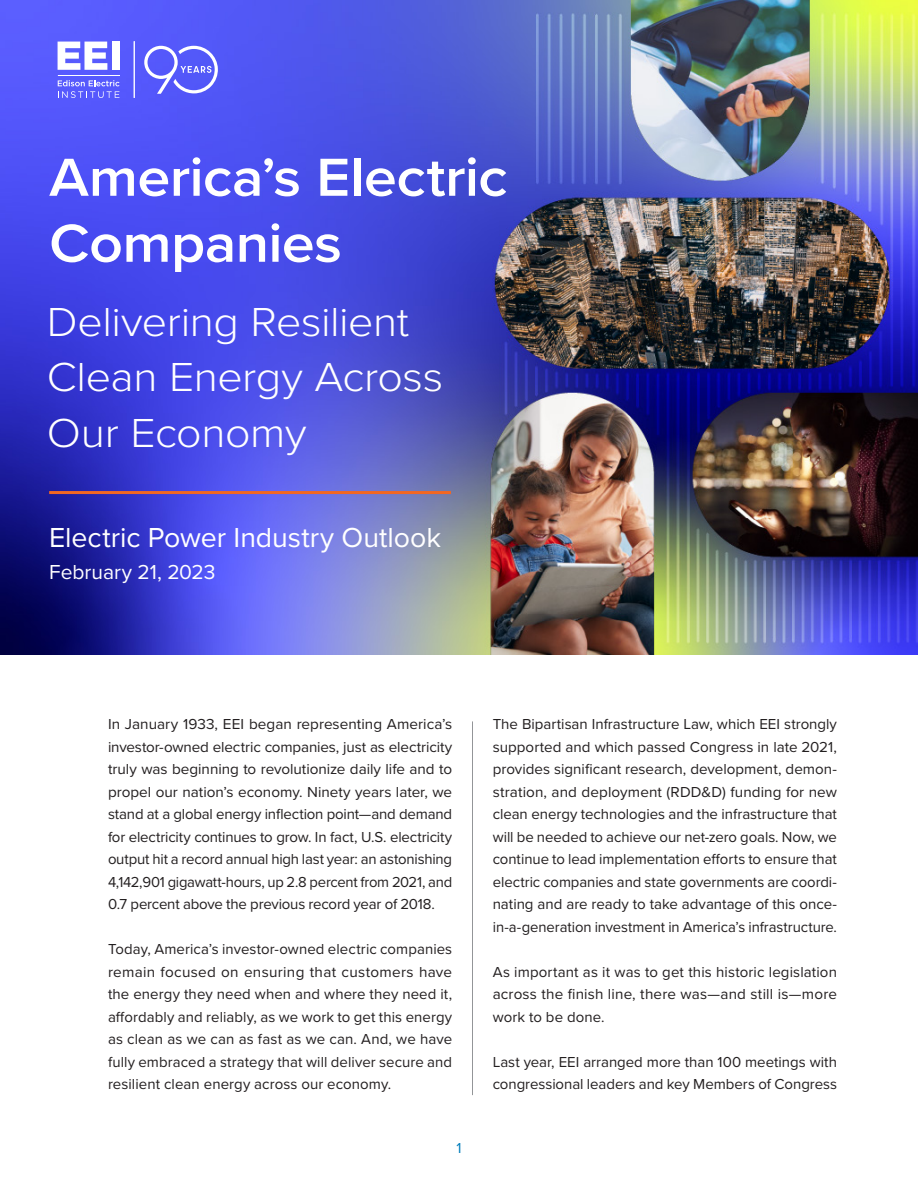
<style>
.page{position:relative;width:918px;height:1188px;background:#fff}
.page>*{position:absolute;margin:0;border:0;box-sizing:border-box;transform-origin:0 0}
.t1{font:600 55.5px/66px "Proxima Nova";letter-spacing:-.01em;color:#fff;scale:1.06 1}
.t2{font:300 42px/55.5px "Proxima Nova";letter-spacing:-.01em;color:#fff;scale:1.06 1}
.t3{font:28.5px "Proxima Nova";letter-spacing:-.005em;color:#fff}
.t4{font:21px "Proxima Nova";color:#fff}
.Speech_Text{font:15px/22.5px "Proxima Nova";color:#231f20;text-align:justify}
.Speech_Text-2{font:15px "Proxima Nova";color:#007dbb}
</style>
<div class="page">
<img style="left:0;top:0;width:918px;height:654px">
<hr style="left:49px;top:491px;width:402px;height:3px;background:#f26722">
<svg style="left:58px;top:42px;width:49px;height:28px"></svg>
<div style="left:112px;top:42px;width:7px;height:28px;background:#fff"></div>
<hr style="left:58px;top:75px;width:61px;height:1px;background:#fff">
<svg style="left:58px;top:80px;width:61px;height:18px"></svg>
<hr style="left:134px;top:41px;width:1px;height:57px;background:#fff">
<svg style="left:144px;top:46px;width:74px;height:48px"></svg>
<hr style="left:472px;top:721px;width:1px;height:374px;background:#939598">
<p class="t1" style="left:49px;top:143px;width:434px">America’s Electric<br>Companies</p>
<p class="t2" style="left:47px;top:292px;width:376px">Delivering Resilient<br>Clean Energy Across</p>
<p class="t2" style="left:47px;top:403px;width:246px">Our Economy</p>
<p class="t3" style="left:49px;top:517px;width:393px">Electric Power Industry Outlook</p>
<p class="t4" style="left:49px;top:556px;width:168px">February 21, 2023</p>
<p class="Speech_Text" style="left:108px;top:712px;width:346px">In January 1933, EEI began representing America’s investor-owned electric companies, just as electricity truly was beginning to revolutionize daily life and to propel our nation’s economy. Ninety years later, we stand at a global energy inflection point—and demand for electricity continues to grow. In fact, U.S. electricity output hit a record annual high last year: an astonishing 4,142,901 gigawatt-hours, up 2.8 percent from 2021, and 0.7 percent above the previous record year of 2018.</p>
<p class="Speech_Text" style="left:108px;top:937px;width:346px">Today, America’s investor-owned electric companies remain focused on ensuring that customers have the energy they need when and where they need it, affordably and reliably, as we work to get this energy as clean as we can as fast as we can. And, we have fully embraced a strategy that will deliver secure and resilient clean energy across our economy.</p>
<p class="Speech_Text-2" style="left:456px;top:1137px;width:7px">1</p>
<p class="Speech_Text" style="left:493px;top:712px;width:346px">The Bipartisan Infrastructure Law, which EEI strongly supported and which passed Congress in late 2021, provides significant research, development, demon&shy;stration, and deployment (RDD&amp;D) funding for new clean energy technologies and the infrastructure that will be needed to achieve our net-zero goals. Now, we continue to lead implementation efforts to ensure that electric companies and state governments are coordi&shy;nating and are ready to take advantage of this once&shy;in-a-generation investment in America’s infrastructure.</p>
<p class="Speech_Text" style="left:493px;top:960px;width:346px">As important as it was to get this historic legislation across the finish line, there was—and still is—more work to be done.</p>
<p class="Speech_Text" style="left:493px;top:1050px;width:346px">Last year, EEI arranged more than 100 meetings with congressional leaders and key Members of Congress</p>
</div>
